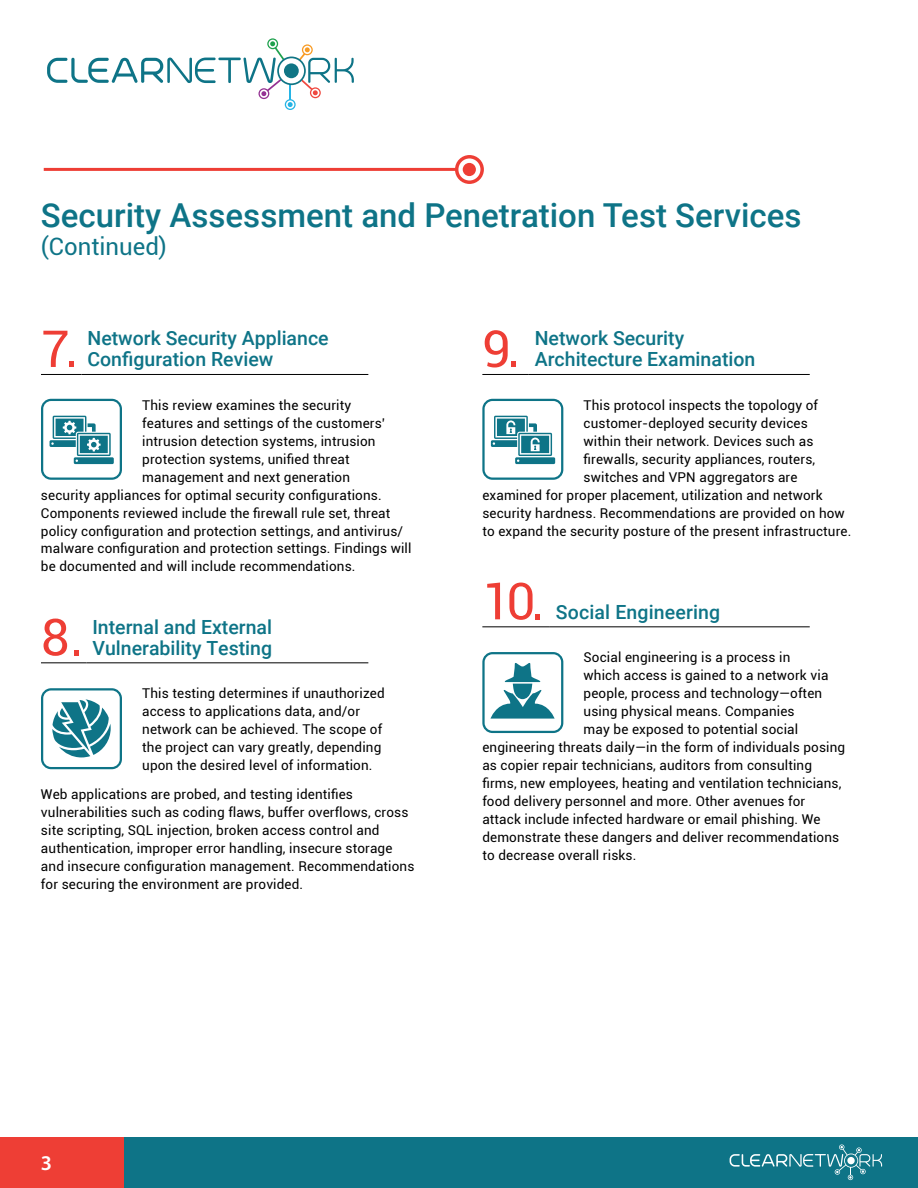
<style>
.page{position:relative;width:918px;height:1188px;background:#fff}
.page>*{position:absolute;margin:0;border:0;box-sizing:border-box;transform-origin:0 0}
.t1{font:51px "Roboto";color:#ee3e35}
.t2{font:500 33px "Roboto";color:#0e7487}
.t3{font:24px "Roboto";color:#0e7487}
.t4{font:600 21px "Myriad Pro";color:#fff}
.t5{font:500 19.5px/21px "Roboto";color:#0e7487}
.t6{font:13.5px/18px "Roboto";letter-spacing:.01em;color:#000001}
</style>
<div class="page">
<div style="left:0;top:1137px;width:918px;height:51px;background:#0e7487"></div>
<svg style="left:730px;top:1144px;width:152px;height:36px"></svg>
<svg style="left:455px;top:155px;width:29px;height:29px"></svg>
<hr style="left:44px;top:168px;width:411px;height:3px;background:#ee3e35">
<svg style="left:47px;top:38px;width:307px;height:72px"></svg>
<hr style="left:41px;top:374px;width:40px;height:1px;background:#000001">
<hr style="left:81px;top:374px;width:287px;height:1px;background:#000001">
<hr style="left:41px;top:662px;width:45px;height:1px;background:#000001">
<hr style="left:86px;top:662px;width:282px;height:1px;background:#000001">
<hr style="left:482px;top:374px;width:47px;height:1px;background:#000001">
<hr style="left:529px;top:374px;width:281px;height:1px;background:#000001">
<hr style="left:482px;top:626px;width:68px;height:1px;background:#000001">
<hr style="left:550px;top:626px;width:260px;height:1px;background:#000001">
<svg style="left:41px;top:399px;width:81px;height:81px"></svg>
<svg style="left:41px;top:688px;width:81px;height:81px"></svg>
<svg style="left:482px;top:399px;width:81px;height:81px"></svg>
<svg style="left:482px;top:652px;width:81px;height:81px"></svg>
<div style="left:0;top:1137px;width:123px;height:51px;background:#ee3e35"></div>
<h2 class="t2" style="left:41px;top:192px;width:762px">Security Assessment and Penetration Test Services</h2>
<h3 class="t3" style="left:41px;top:230px;width:128px">(Continued)</h3>
<h1 class="t1" style="left:41px;top:313px;width:39px">7.</h1>
<h3 class="t5" style="left:87px;top:327px;width:243px">Network Security Appliance<br>Configuration Review</h3>
<p class="t6" style="left:142px;top:395px;width:211px">This review examines the security</p>
<p class="t6" style="left:142px;top:413px;width:245px">features and settings of the customers’</p>
<p class="t6" style="left:142px;top:431px;width:235px">intrusion detection systems, intrusion</p>
<p class="t6" style="left:142px;top:449px;width:209px">protection systems, unified threat</p>
<p class="t6" style="left:142px;top:467px;width:209px">management and next generation</p>
<p class="t6" style="left:41px;top:485px;width:342px">security appliances for optimal security configurations.</p>
<p class="t6" style="left:41px;top:503px;width:351px">Components reviewed include the firewall rule set, threat</p>
<p class="t6" style="left:41px;top:521px;width:364px">policy configuration and protection settings, and antivirus/</p>
<p class="t6" style="left:41px;top:539px;width:372px">malware configuration and protection settings. Findings will</p>
<p class="t6" style="left:41px;top:557px;width:316px">be documented and will include recommendations.</p>
<h1 class="t1" style="left:41px;top:601px;width:44px">8.</h1>
<h3 class="t5" style="left:92px;top:616px;width:181px">Internal and External<br>Vulnerability Testing</h3>
<p class="t6" style="left:142px;top:684px;width:244px">This testing determines if unauthorized access to applications data, and/or network can be achieved. The scope of the project can vary greatly, depending upon the desired level of information.</p>
<p class="t6" style="left:41px;top:784px;width:375px">Web applications are probed, and testing identifies vulnerabilities such as coding flaws, buffer overflows, cross site scripting, SQL injection, broken access control and authentication, improper error handling, insecure storage and insecure configuration management. Recommendations for securing the environment are provided.</p>
<h1 class="t1" style="left:482px;top:313px;width:39px">9.</h1>
<h3 class="t5" style="left:535px;top:327px;width:222px">Network Security<br>Architecture Examination</h3>
<p class="t6" style="left:584px;top:395px;width:236px">This protocol inspects the topology of</p>
<p class="t6" style="left:584px;top:413px;width:226px">customer-deployed security devices</p>
<p class="t6" style="left:584px;top:431px;width:231px">within their network. Devices such as</p>
<p class="t6" style="left:584px;top:449px;width:233px">firewalls, security appliances, routers,</p>
<p class="t6" style="left:584px;top:467px;width:215px">switches and VPN aggregators are</p>
<p class="t6" style="left:482px;top:485px;width:342px">examined for proper placement, utilization and network</p>
<p class="t6" style="left:482px;top:503px;width:364px">security hardness. Recommendations are provided on how</p>
<p class="t6" style="left:482px;top:521px;width:371px">to expand the security posture of the present infrastructure.</p>
<h1 class="t1" style="left:482px;top:565px;width:64px">10.</h1>
<h3 class="t5" style="left:556px;top:601px;width:166px">Social Engineering</h3>
<p class="t6" style="left:584px;top:648px;width:208px">Social engineering is a process in</p>
<p class="t6" style="left:584px;top:666px;width:246px">which access is gained to a network via</p>
<p class="t6" style="left:584px;top:684px;width:240px">people, process and technology—often</p>
<p class="t6" style="left:584px;top:702px;width:212px">using physical means. Companies</p>
<p class="t6" style="left:584px;top:720px;width:216px">may be exposed to potential social</p>
<p class="t6" style="left:482px;top:738px;width:364px">engineering threats daily—in the form of individuals posing</p>
<p class="t6" style="left:482px;top:756px;width:331px">as copier repair technicians, auditors from consulting</p>
<p class="t6" style="left:482px;top:774px;width:361px">firms, new employees, heating and ventilation technicians,</p>
<p class="t6" style="left:482px;top:792px;width:324px">food delivery personnel and more. Other avenues for</p>
<p class="t6" style="left:482px;top:810px;width:340px">attack include infected hardware or email phishing. We</p>
<p class="t6" style="left:482px;top:828px;width:358px">demonstrate these dangers and deliver recommendations</p>
<p class="t6" style="left:482px;top:846px;width:156px">to decrease overall risks.</p>
<h3 class="t4" style="left:41px;top:1150px;width:13px">3</h3>
</div>
